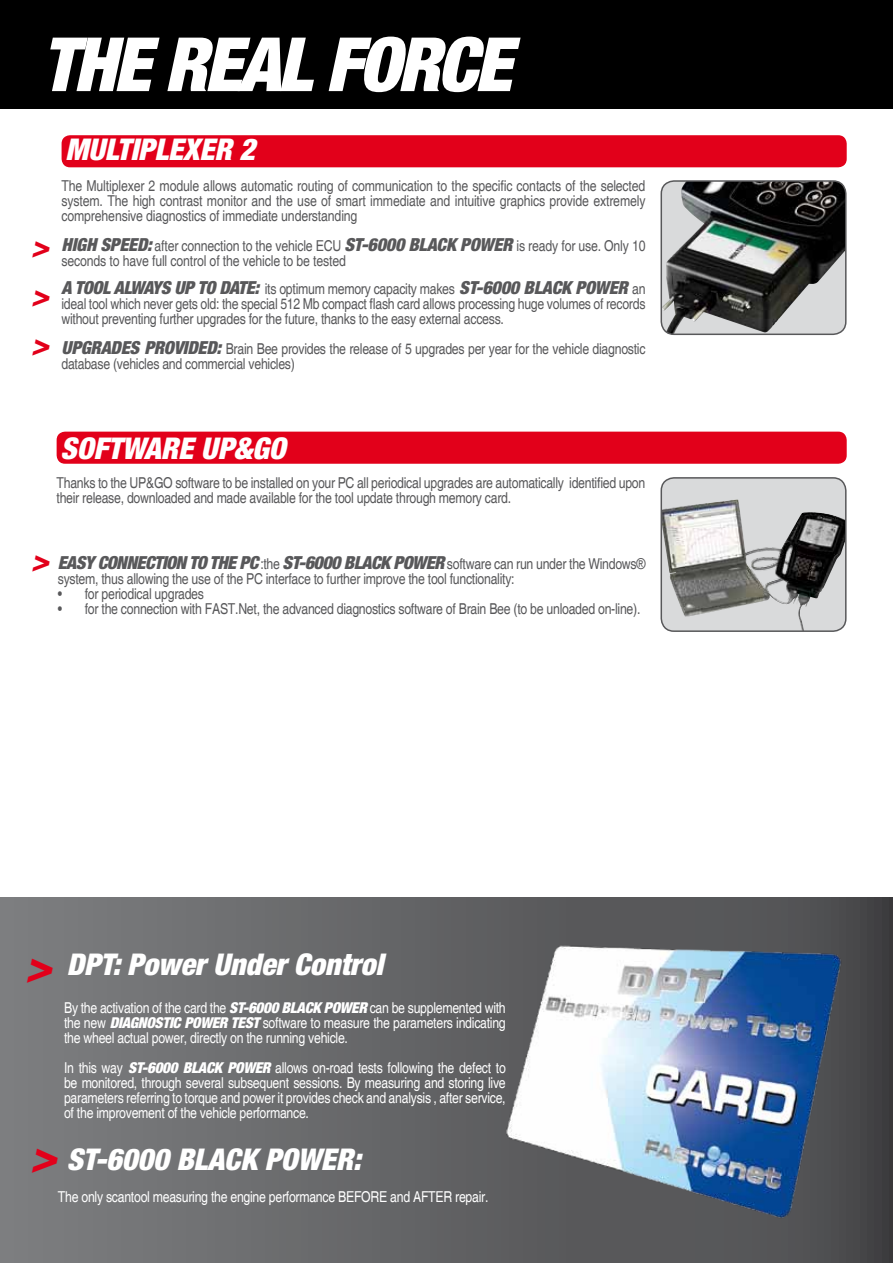
<style>
.page{position:relative;width:893px;height:1263px;background:#fff}
.page>*{position:absolute;margin:0;border:0;box-sizing:border-box;transform-origin:0 0}
.t1{font:italic 900 condensed 74.85px "Helvetica Neue";letter-spacing:-.04em;color:#fff}
.t2{font:italic 900 condensed 30px "Helvetica Neue";color:#fff}
.t3{font:italic 900 condensed 30px "Helvetica Neue";color:#e2001a}
.t4{font:italic 900 condensed 18px "Helvetica Neue";letter-spacing:-.03em;color:#58585a}
.t5{font:condensed 15px/15px "Helvetica";letter-spacing:-.02em;color:#58585a}
.t6{font:condensed 15px/15px "Helvetica";letter-spacing:-.02em;color:#fff;text-align:justify}
.s1{font-family:"Helvetica Neue";font-weight:900;font-style:italic;font-size:18px}
.s2{font-family:"Helvetica";font-weight:400;font-style:normal;font-size:15px}
.s3{font-size:30px;color:#e2001a}
.s4{font-size:44.7px;color:#e2001a}
.s5{font-family:"Helvetica Neue";font-weight:900;font-style:italic}
</style>
<div class="page">
<div style="left:0;top:0;width:893px;height:108px;background:#000"></div>
<div style="left:0;top:897px;width:893px;height:366px;background:linear-gradient(to right,#7c7d7f,#49494b)"></div>
<div style="left:62px;top:135px;width:785px;height:32px;background:#e2001a;border-radius:9px"></div>
<img style="left:663px;top:181px;width:183px;height:153px">
<div style="left:660px;top:180px;width:186px;height:155px;border:2px solid #58585a;border-radius:13px"></div>
<div style="left:57px;top:432px;width:790px;height:32px;background:#e2001a;border-radius:9px"></div>
<div style="left:661px;top:478px;width:185px;height:153px;background:#d9dadb;border-radius:13px"></div>
<img style="left:663px;top:499px;width:183px;height:132px">
<div style="left:660px;top:477px;width:186px;height:155px;border:2px solid #58585a;border-radius:13px"></div>
<img style="left:489px;top:935px;width:361px;height:296px">
<h1 class="t1" style="left:42px;top:18px;width:472px">THE REAL FORCE</h1>
<h2 class="t3" style="left:31px;top:228px;width:19px">&gt;</h2>
<h2 class="t3" style="left:31px;top:277px;width:19px">&gt;</h2>
<h2 class="t3" style="left:31px;top:326px;width:19px">&gt;</h2>
<h2 class="t2" style="left:66px;top:131px;width:191px">MULTIPLEXER 2</h2>
<p class="t5" style="left:62px;top:178px;width:585px;text-align:justify">The Multiplexer 2 module allows automatic routing of communication to the specific contacts of the selected system. The high contrast monitor and the use of smart immediate and intuitive graphics provide extremely comprehensive diagnostics of immediate understanding</p>
<p class="t5" style="left:62px;top:238px;width:585px"><span class="s1">HIGH SPEED:</span> after connection to the vehicle ECU <span class="s1">ST-6000 BLACK POWER</span> is ready for use. Only 10 seconds to have full control of the vehicle to be tested</p>
<p class="t4" style="left:62px;top:277px;width:586px">A TOOL ALWAYS UP TO DATE: <span class="s2">its optimum memory capacity makes</span> ST-6000 BLACK POWER <span class="s2">an</span></p>
<p class="t5" style="left:62px;top:297px;width:585px">ideal tool which never gets old: the special 512 Mb compact flash card allows processing huge volumes of records without preventing further upgrades for the future, thanks to the easy external access.</p>
<p class="t5" style="left:62px;top:342px;width:586px"><span class="s1">UPGRADES PROVIDED:</span> Brain Bee provides the release of 5 upgrades per year for the vehicle diagnostic database (vehicles and commercial vehicles)</p>
<h2 class="t2" style="left:61px;top:430px;width:18px">soft</h2>
<h2 class="t2" style="left:122px;top:430px;width:165px">ware UP&amp;GO</h2>
<p class="t5" style="left:57px;top:475px;width:590px">Thanks to the UP&amp;GO software to be installed on your PC all periodical upgrades are automatically identified upon their release, downloaded and made available for the tool update through memory card.</p>
<p class="t4" style="left:31px;top:552px;width:616px"><span class="s3">&gt;</span> EASY CONNECTION TO THE PC <span class="s2">:the</span> ST-6000 BLACK POWER <span class="s2">software can run under the Windows®</span></p>
<p class="t5" style="left:58px;top:572px;width:458px">system, thus allowing the use of the PC interface to further improve the tool functionality:</p>
<p class="t5" style="left:58px;top:587px;width:148px">• for periodical upgrades</p>
<p class="t5" style="left:58px;top:602px;width:584px">• for the connection with FAST.Net, the advanced diagnostics software of Brain Bee (to be unloaded on-line).</p>
<h2 class="t2" style="left:25px;top:946px;width:360px"><span class="s4">&gt;</span> DPT: Power Under Control</h2>
<p class="t6" style="left:64px;top:1000px;width:443px">By the activation of the card the <span class="s5">ST-6000 BLACK POWER</span> can be supplemented with the new <span class="s5">DIAGNOSTIC POWER TEST</span> software to measure the parameters indicating the wheel actual power, directly on the running vehicle.</p>
<p class="t6" style="left:64px;top:1060px;width:443px">In this way <span class="s5">ST-6000 BLACK POWER</span> allows on-road tests following the defect to be monitored, through several subsequent sessions. By measuring and storing live parameters referring to torque and power it provides check and analysis , after service, of the improvement of the vehicle performance.</p>
<h2 class="t2" style="left:30px;top:1140px;width:332px"><span class="s4">&gt;</span> ST-6000 BLACK POWER:</h2>
<p class="t6" style="left:58px;top:1189px;width:432px">The only scantool measuring the engine performance BEFORE and AFTER repair.</p>
</div>
